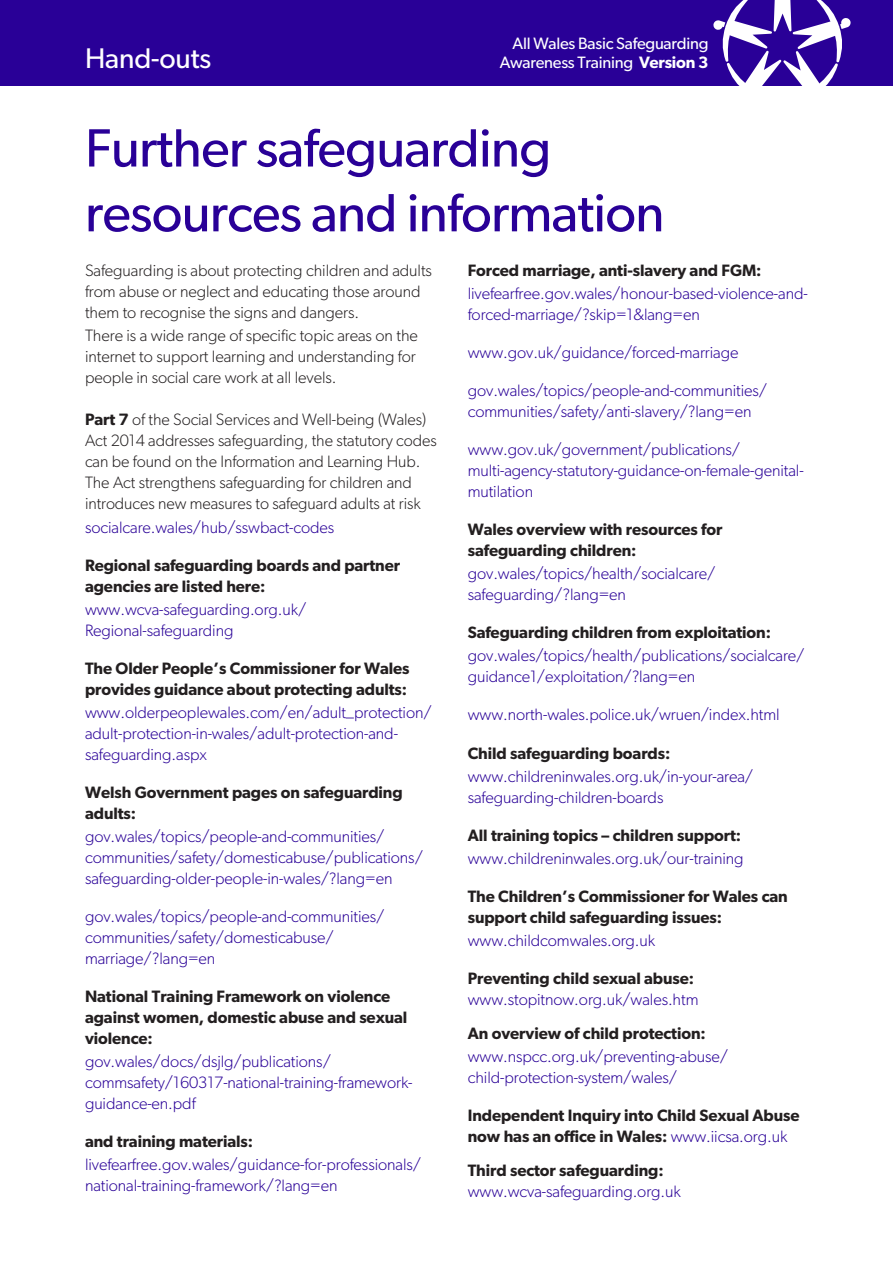
<style>
.page{position:relative;width:893px;height:1263px;background:#fff}
.page>*{position:absolute;margin:0;border:0;box-sizing:border-box;transform-origin:0 0}
.t1{font:54px/64.8px "Gibson";letter-spacing:-.015em;color:#290097}
.Body_Copy{font:28.5px "Gibson";letter-spacing:-.005em;color:#fff}
.Body_Copy-2{font:300 16.5px/21px "Gibson";letter-spacing:-.005em;color:#290097}
.Body_Copy-3{font:600 16.5px/21px "Gibson";letter-spacing:-.005em;color:#231f20}
.Body_Copy-4{font:300 16.5px/21px "Gibson";letter-spacing:-.005em;color:#231f20}
.t2{font:16.5px "Gibson";letter-spacing:-.015em;color:#fff}
.s1{font-weight:600}
.s2{font-weight:600;color:#231f20}
.s3{font-weight:300;color:#290097}
</style>
<div class="page">
<div style="left:0;top:0;width:893px;height:85px;background:#290097"></div>
<svg style="left:713px;top:0;width:138px;height:85px"></svg>
<p class="t2" style="left:513px;top:33px;width:197px">All Wales Basic Safeguarding</p>
<p class="Body_Copy" style="left:85px;top:41px;width:128px">Hand-outs</p>
<p class="t2" style="left:500px;top:53px;width:210px">Awareness Training <span class="s1">Version 3</span></p>
<p class="t1" style="left:85px;top:115px;width:581px">Further safeguarding resources and information</p>
<p class="Body_Copy-4" style="left:85px;top:260px;width:348px">Safeguarding is about protecting children and adults from abuse or neglect and educating those around them to recognise the signs and dangers.</p>
<p class="Body_Copy-4" style="left:85px;top:325px;width:334px">There is a wide range of specific topic areas on the internet to support learning and understanding for people in social care work at all levels.</p>
<p class="Body_Copy-4" style="left:85px;top:409px;width:353px"><span class="s1">Part 7</span> of the Social Services and Well-being (Wales)<br>Act 2014 addresses safeguarding, the statutory codes can be found on the Information and Learning Hub.<br>The Act strengthens safeguarding for children and introduces new measures to safeguard adults at risk</p>
<p class="Body_Copy-2" style="left:85px;top:516px;width:251px">socialcare.wales/hub/sswbact-codes</p>
<p class="Body_Copy-3" style="left:85px;top:554px;width:317px">Regional safeguarding boards and partner agencies are listed here:</p>
<p class="Body_Copy-2" style="left:85px;top:598px;width:223px">www.wcva-safeguarding.org.uk/<br>Regional-safeguarding</p>
<p class="Body_Copy-3" style="left:85px;top:657px;width:326px">The Older People’s Commissioner for Wales provides guidance about protecting adults:</p>
<p class="Body_Copy-2" style="left:85px;top:701px;width:348px">www.olderpeoplewales.com/en/adult_protection/ adult-protection-in-wales/adult-protection-and&shy;safeguarding.aspx</p>
<p class="Body_Copy-3" style="left:85px;top:781px;width:319px">Welsh Government pages on safeguarding adults:</p>
<p class="Body_Copy-2" style="left:85px;top:826px;width:339px">gov.wales/topics/people-and-communities/ communities/safety/domesticabuse/publications/ safeguarding-older-people-in-wales/?lang=en</p>
<p class="Body_Copy-2" style="left:85px;top:906px;width:301px">gov.wales/topics/people-and-communities/ communities/safety/domesticabuse/ marriage/?lang=en</p>
<p class="Body_Copy-3" style="left:85px;top:985px;width:324px">National Training Framework on violence against women, domestic abuse and sexual violence:</p>
<p class="Body_Copy-2" style="left:85px;top:1051px;width:329px">gov.wales/docs/dsjlg/publications/ commsafety/160317-national-training-framework&shy;guidance-en.pdf</p>
<p class="Body_Copy-3" style="left:85px;top:1130px;width:170px">and training materials:</p>
<p class="Body_Copy-2" style="left:85px;top:1154px;width:338px">livefearfree.gov.wales/guidance-for-professionals/ national-training-framework/?lang=en</p>
<p class="Body_Copy-3" style="left:468px;top:259px;width:295px">Forced marriage, anti-slavery and FGM:</p>
<p class="Body_Copy-2" style="left:468px;top:283px;width:341px">livefearfree.gov.wales/honour-based-violence-and&shy;forced-marriage/?skip=1&amp;lang=en</p>
<p class="Body_Copy-2" style="left:468px;top:342px;width:272px">www.gov.uk/guidance/forced-marriage</p>
<p class="Body_Copy-2" style="left:468px;top:380px;width:301px">gov.wales/topics/people-and-communities/ communities/safety/anti-slavery/?lang=en</p>
<p class="Body_Copy-2" style="left:468px;top:439px;width:337px">www.gov.uk/government/publications/ multi-agency-statutory-guidance-on-female-genital&shy;mutilation</p>
<p class="Body_Copy-3" style="left:468px;top:519px;width:256px">Wales overview with resources for safeguarding children:</p>
<p class="Body_Copy-2" style="left:468px;top:563px;width:249px">gov.wales/topics/health/socialcare/ safeguarding/?lang=en</p>
<p class="Body_Copy-3" style="left:468px;top:622px;width:305px">Safeguarding children from exploitation:</p>
<p class="Body_Copy-2" style="left:468px;top:645px;width:338px">gov.wales/topics/health/publications/socialcare/ guidance1/exploitation/?lang=en</p>
<p class="Body_Copy-2" style="left:468px;top:704px;width:313px">www.north-wales.police.uk/wruen/index.html</p>
<p class="Body_Copy-3" style="left:468px;top:742px;width:204px">Child safeguarding boards:</p>
<p class="Body_Copy-2" style="left:468px;top:765px;width:287px">www.childreninwales.org.uk/in-your-area/ safeguarding-children-boards</p>
<p class="Body_Copy-3" style="left:468px;top:824px;width:275px">All training topics – children support:</p>
<p class="Body_Copy-2" style="left:468px;top:847px;width:277px">www.childreninwales.org.uk/our-training</p>
<p class="Body_Copy-3" style="left:468px;top:885px;width:322px">The Children’s Commissioner for Wales can support child safeguarding issues:</p>
<p class="Body_Copy-2" style="left:468px;top:929px;width:189px">www.childcomwales.org.uk</p>
<p class="Body_Copy-2" style="left:468px;top:967px;width:232px"><span class="s2">Preventing child sexual abuse: </span>www.stopitnow.org.uk/wales.htm</p>
<p class="Body_Copy-3" style="left:468px;top:1022px;width:240px">An overview of child protection:</p>
<p class="Body_Copy-2" style="left:468px;top:1045px;width:262px">www.nspcc.org.uk/preventing-abuse/ child-protection-system/wales/</p>
<p class="Body_Copy-3" style="left:468px;top:1104px;width:333px">Independent Inquiry into Child Sexual Abuse now has an office in Wales: <span class="s3">www.iicsa.org.uk</span></p>
<p class="Body_Copy-2" style="left:468px;top:1159px;width:215px"><span class="s2">Third sector safeguarding: </span>www.wcva-safeguarding.org.uk</p>
</div>
